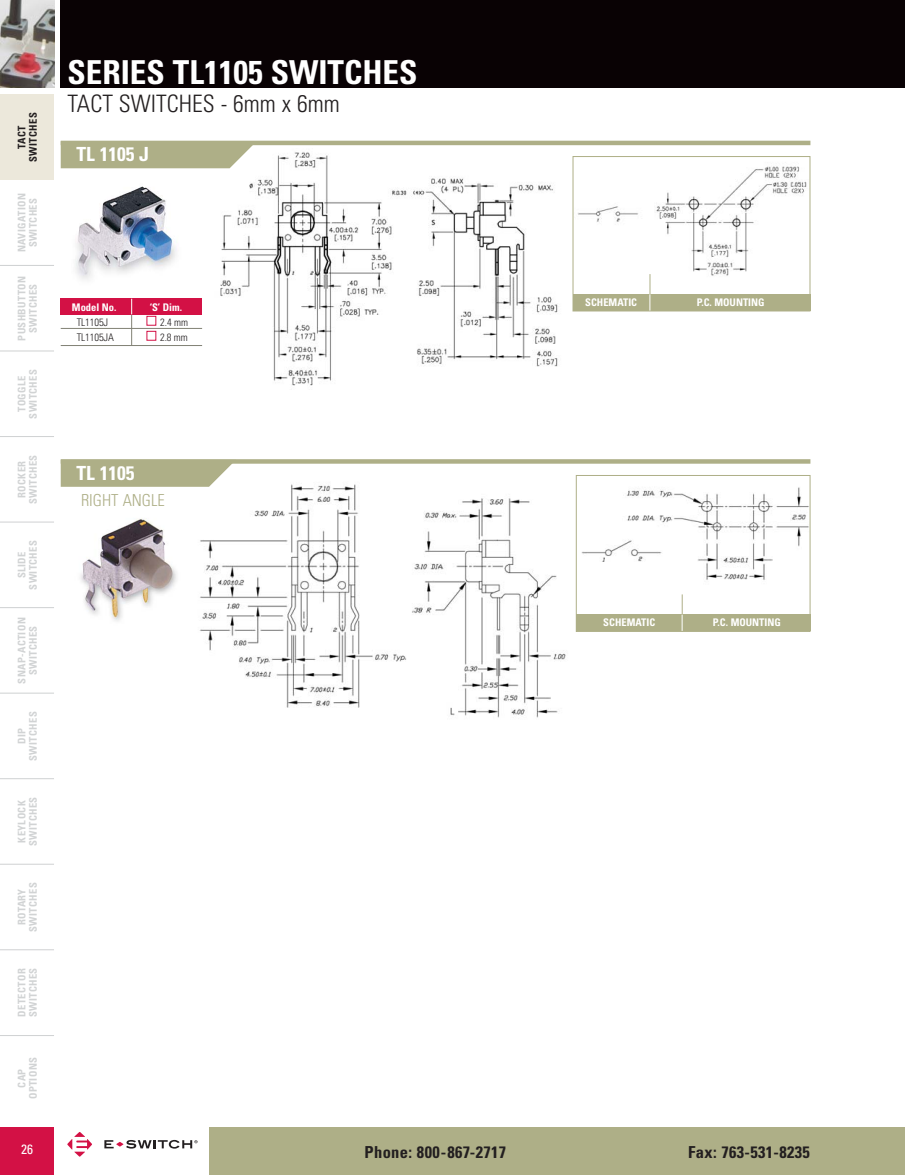
<style>
.page{position:relative;width:905px;height:1175px;background:#fff}
.page>*{position:absolute;margin:0;border:0;box-sizing:border-box;transform-origin:0 0}
.t1{font:700 condensed 33px "Univers";color:#fff}
.t2{font:300 condensed 24px "Univers";color:#231f20}
.t3{font:700 condensed 19.5px "Univers";color:#fff}
.t4{font:700 condensed 16.5px "Univers";letter-spacing:.02em;color:#231f20}
.t5{font:300 condensed 16.5px "Univers";color:#aeaf87}
.t6{font:condensed 13.5px "Univers";color:#fff}
.t7{font:700 condensed 10.5px/11.2px "Univers";letter-spacing:.035em;color:#d1d3d4;text-align:center}
.t8{font:700 condensed 10.5px "Univers";color:#fff}
.t9{font:300 condensed 10.5px "Univers";letter-spacing:-.01em;color:#231f20}
.t10{font:700 condensed 10.5px/11.2px "Univers";letter-spacing:.035em;color:#231f20;text-align:center}
</style>
<div class="page">
<img style="left:210px;top:152px;width:348px;height:234px">
<svg style="left:61px;top:145px;width:195px;height:23px;background:#b4b48f"></svg>
<hr style="left:61px;top:141px;width:749px;height:4px;background:#aeaf87">
<img style="left:75px;top:186px;width:102px;height:94px">
<div style="left:61px;top:298px;width:141px;height:17px;background:#d31145"></div>
<svg style="left:146px;top:315px;width:11px;height:26px"></svg>
<hr style="left:131px;top:315px;width:1px;height:30px;background:#818174">
<svg style="left:131px;top:299px;width:1px;height:15px"></svg>
<hr style="left:61px;top:328px;width:141px;height:1px;background:#818174">
<hr style="left:61px;top:345px;width:141px;height:1px;background:#818174">
<img style="left:577px;top:166px;width:230px;height:128px">
<div style="left:572px;top:156px;width:238px;height:155px;border:1px solid #aeaf87"></div>
<div style="left:572px;top:294px;width:238px;height:17px;background:#aeaf87"></div>
<svg style="left:649px;top:274px;width:1px;height:36px"></svg>
<img style="left:199px;top:484px;width:367px;height:234px">
<img style="left:80px;top:518px;width:97px;height:103px">
<svg style="left:61px;top:464px;width:175px;height:23px;background:#b5b692"></svg>
<div style="left:61px;top:459px;width:749px;height:5px;background:#aeaf87"></div>
<img style="left:578px;top:487px;width:230px;height:128px">
<div style="left:576px;top:475px;width:234px;height:157px;border:1px solid #aeaf87"></div>
<div style="left:576px;top:615px;width:234px;height:16px;background:#aeaf87"></div>
<svg style="left:681px;top:594px;width:1px;height:37px"></svg>
<div style="left:0;top:1127px;width:54px;height:47px;background:#d31145"></div>
<div style="left:209px;top:1127px;width:695px;height:47px;background:#aeaf87"></div>
<div style="left:61px;top:0;width:843px;height:88px;background:#090204"></div>
<img style="left:0;top:0;width:54px;height:88px">
<hr style="left:0;top:265px;width:54px;height:1px;background:#d1d3d4">
<hr style="left:0;top:350px;width:54px;height:1px;background:#d1d3d4">
<hr style="left:0;top:436px;width:54px;height:1px;background:#d1d3d4">
<hr style="left:0;top:521px;width:54px;height:1px;background:#d1d3d4">
<hr style="left:0;top:607px;width:54px;height:1px;background:#d1d3d4">
<hr style="left:0;top:692px;width:54px;height:1px;background:#d1d3d4">
<hr style="left:0;top:778px;width:54px;height:1px;background:#d1d3d4">
<hr style="left:0;top:863px;width:54px;height:1px;background:#d1d3d4">
<hr style="left:0;top:949px;width:54px;height:1px;background:#d1d3d4">
<hr style="left:0;top:1035px;width:54px;height:1px;background:#d1d3d4">
<div style="left:0;top:94px;width:54px;height:86px;background:#ece8db"></div>
<svg style="left:67px;top:1132px;width:25px;height:24px"></svg>
<svg style="left:104px;top:1139px;width:93px;height:9px"></svg>
<p class="t10" style="left:17px;top:162px;width:51px;rotate:-90deg">TACT<br>SWITCHES</p>
<p class="t7" style="left:17px;top:252px;width:60px;rotate:-90deg">NAVIGATION<br>SWITCHES</p>
<p class="t7" style="left:17px;top:341px;width:66px;rotate:-90deg">PUSHBUTTON<br>SWITCHES</p>
<p class="t7" style="left:17px;top:418px;width:51px;rotate:-90deg">TOGGLE<br>SWITCHES</p>
<p class="t7" style="left:17px;top:504px;width:51px;rotate:-90deg">ROCKER<br>SWITCHES</p>
<p class="t7" style="left:17px;top:589px;width:51px;rotate:-90deg">SLIDE<br>SWITCHES</p>
<p class="t7" style="left:17px;top:683px;width:68px;rotate:-90deg">SNAP-ACTION<br>SWITCHES</p>
<p class="t7" style="left:17px;top:760px;width:51px;rotate:-90deg">DIP<br>SWITCHES</p>
<p class="t7" style="left:17px;top:846px;width:51px;rotate:-90deg">KEYLOCK<br>SWITCHES</p>
<p class="t7" style="left:17px;top:931px;width:51px;rotate:-90deg">ROTARY<br>SWITCHES</p>
<p class="t7" style="left:17px;top:1017px;width:51px;text-align:left;rotate:-90deg">DETECTOR<br>SWITCHES</p>
<p class="t7" style="left:17px;top:1099px;width:43px;rotate:-90deg">CAP<br>OPTIONS</p>
<p class="t6" style="left:21px;top:1144px;width:13px">26</p>
<h1 class="t1" style="left:68px;top:60px;width:351px">SERIES TL1105 SWITCHES</h1>
<h2 class="t2" style="left:68px;top:95px;width:274px">TACT SWITCHES - 6mm x 6mm</h2>
<h3 class="t3" style="left:76px;top:147px;width:74px">TL 1105 J</h3>
<p class="t8" style="left:72px;top:303px;width:46px">Model No.</p>
<p class="t8" style="left:150px;top:303px;width:34px">‘S’ Dim.</p>
<p class="t9" style="left:77px;top:318px;width:33px">TL1105J</p>
<p class="t9" style="left:160px;top:318px;width:29px">2.4 mm</p>
<p class="t9" style="left:77px;top:333px;width:39px">TL1105JA</p>
<p class="t9" style="left:160px;top:333px;width:29px">2.8 mm</p>
<h3 class="t3" style="left:76px;top:466px;width:59px">TL 1105</h3>
<h3 class="t5" style="left:81px;top:494px;width:85px">RIGHT ANGLE</h3>
<p class="t8" style="left:585px;top:298px;width:53px">SCHEMATIC</p>
<p class="t8" style="left:696px;top:298px;width:69px">P.C. MOUNTING</p>
<p class="t8" style="left:603px;top:619px;width:53px">SCHEMATIC</p>
<p class="t8" style="left:713px;top:619px;width:69px">P.C. MOUNTING</p>
<h3 class="t4" style="left:364px;top:1145px;width:143px">Phone: 800-867-2717</h3>
<h3 class="t4" style="left:688px;top:1145px;width:123px">Fax: 763-531-8235</h3>
</div>
